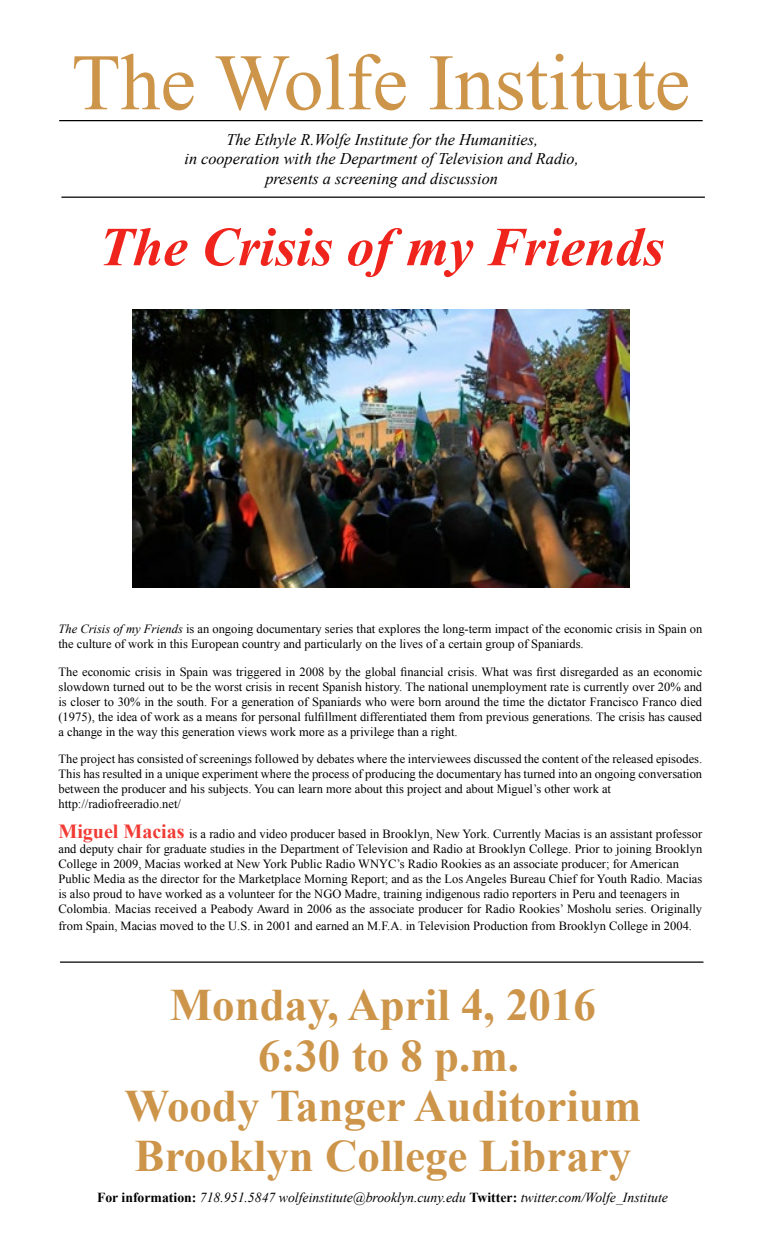
<style>
.page{position:relative;width:765px;height:1260px;background:#fff}
.page>*{position:absolute;margin:0;border:0;box-sizing:border-box;transform-origin:0 0}
.t1{font:80px "Times New Roman";color:#cd954a}
.t2{font:italic 700 55px "Times New Roman";color:#ef251d}
.t3{font:700 45px/50.2px "Times New Roman";color:#cd954a;text-align:center}
.t4{font:italic 16.25px/19.5px "Times New Roman";color:#000;text-align:center}
.t5{font:italic 13.75px "Times New Roman";color:#000}
.t6{font:12.5px/15px "Times New Roman";color:#000}
.s1{font-style:italic}
.s2{font-weight:700;font-size:20px;color:#f13b34}
.s3{font-weight:700;font-style:normal}
</style>
<div class="page">
<hr style="left:59px;top:120px;width:644px;height:1px;background:#000">
<hr style="left:60px;top:961px;width:643px;height:2px;background:#000">
<hr style="left:61px;top:197px;width:644px;height:1px;background:#000">
<img style="left:132px;top:309px;width:498px;height:279px">
<h1 class="t1" style="left:72px;top:29px;width:620px">The Wolfe Institute</h1>
<h3 class="t4" style="left:184px;top:129px;width:396px">The Ethyle R.Wolfe Institute for the Humanities,<br>in cooperation with the Department of Television and Radio, presents a screening and discussion</h3>
<h2 class="t2" style="left:99px;top:208px;width:567px">The Crisis of my Friends</h2>
<p class="t6" style="left:58px;top:621px;width:645px"><span class="s1">The Crisis of my Friends</span> is an ongoing documentary series that explores the long-term impact of the economic crisis in Spain on the culture of work in this European country and particularly on the lives of a certain group of Spaniards.</p>
<p class="t6" style="left:58px;top:664px;width:645px;text-align:justify">The economic crisis in Spain was triggered in 2008 by the global financial crisis. What was first disregarded as an economic slowdown turned out to be the worst crisis in recent Spanish history. The national unemployment rate is currently over 20% and is closer to 30% in the south. For a generation of Spaniards who were born around the time the dictator Francisco Franco died (1975), the idea of work as a means for personal fulfillment differentiated them from previous generations. The crisis has caused a change in the way this generation views work more as a privilege than a right.</p>
<p class="t6" style="left:58px;top:751px;width:645px">The project has consisted of screenings followed by debates where the interviewees discussed the content of the released episodes.<br>This has resulted in a unique experiment where the process of producing the documentary has turned into an ongoing conversation between the producer and his subjects. You can learn more about this project and about Miguel’s other work at http://radiofreeradio.net/</p>
<p class="t6" style="left:58px;top:826px;width:645px"><span class="s2">Miguel Macias</span> is a radio and video producer based in Brooklyn, New York. Currently Macias is an assistant professor and deputy chair for graduate studies in the Department of Television and Radio at Brooklyn College. Prior to joining Brooklyn College in 2009, Macias worked at New York Public Radio WNYC’s Radio Rookies as an associate producer; for American Public Media as the director for the Marketplace Morning Report; and as the Los Angeles Bureau Chief for Youth Radio. Macias is also proud to have worked as a volunteer for the NGO Madre, training indigenous radio reporters in Peru and teenagers in Colombia. Macias received a Peabody Award in 2006 as the associate producer for Radio Rookies’ Mosholu series. Originally</p>
<p class="t6" style="left:58px;top:918px;width:635px">from Spain, Macias moved to the U.S. in 2001 and earned an M.F.A. in Television Production from Brooklyn College in 2004.</p>
<h3 class="t3" style="left:125px;top:979px;width:518px">Monday, April 4, 2016<br>6:30 to 8 p.m.<br>Woody Tanger Auditorium<br>Brooklyn College Library</h3>
<p class="t5" style="left:97px;top:1187px;width:572px"><span class="s3">For information:</span> 718.951.5847 wolfeinstitute@brooklyn.cuny.edu <span class="s3">Twitter:</span> twitter.com/Wolfe_Institute</p>
</div>
